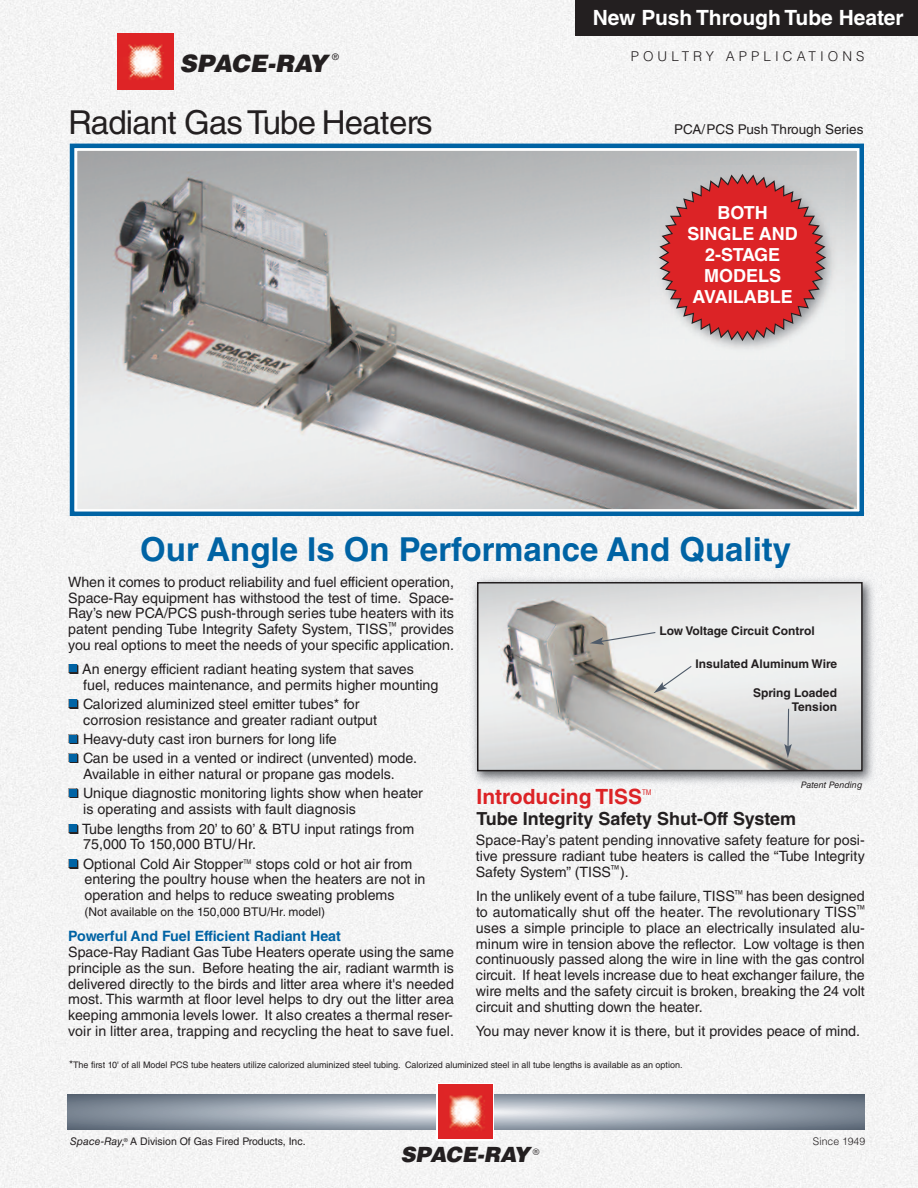
<style>
.page{position:relative;width:918px;height:1188px;background:#f4f4f4}
.page>*{position:absolute;margin:0;border:0;box-sizing:border-box;transform-origin:0 0}
.t1{font:700 33px "Helvetica LT Std";color:#0063a4}
.t2{font:33px "Helvetica LT Std";letter-spacing:-.025em;color:#231f20}
.t3{font:italic 900 24px "Helvetica LT Std";letter-spacing:-.015em;color:#231f20}
.t4{font:700 21px "Helvetica LT Std";color:#fff}
.t5{font:700 21px "Helvetica LT Std";color:#dc2326}
.t6{font:italic 900 21px "Helvetica LT Std";letter-spacing:-.015em;color:#231f20}
.t7{font:700 18px/21px "Helvetica LT Std";color:#fff;text-align:center}
.t8{font:700 18px "Helvetica LT Std";color:#231f20}
.t9{font:14.25px/15.8px "Helvetica LT Std";color:#231f20}
.t10{font:700 14.25px "Helvetica LT Std";color:#0063a4}
.t11{font:13.5px "Helvetica LT Std";color:#231f20}
.t12{font:300 13.5px "Helvetica LT Std";letter-spacing:.3em;color:#231f20}
.t13{font:700 12px/13.5px "Helvetica LT Std";color:#231f20;text-align:right}
.t14{font:12px "Helvetica LT Std";color:#231f20}
.t15{font:10.5px "Helvetica LT Std";color:#231f20}
.t16{font:300 10.5px "Helvetica LT Std";color:#231f20}
.t17{font:9px "Helvetica LT Std";color:#231f20}
.t18{font:italic 9px "Helvetica LT Std";color:#231f20}
.t19{font:9px "Helvetica";color:#231f20}
.t20{font:condensed 7.5px "Helvetica LT Std";color:#dc2326}
.t21{font:condensed 6.3px "Helvetica LT Std";color:#231f20}
.s1{font-size:13.5px}
.s2{font-size:10.5px}
.s3{font-style:italic}
</style>
<div class="page">
<img style="left:468px;top:573px;width:412px;height:216px">
<img style="left:480px;top:585px;width:380px;height:183px">
<div style="left:477px;top:582px;width:386px;height:189px;border:2px solid #231f20"></div>
<img style="left:118px;top:34px;width:56px;height:56px">
<svg style="left:68px;top:1094px;width:796px;height:35px;background:#959eaa"></svg>
<div style="left:437px;top:1083px;width:57px;height:57px;background:#de2526"></div>
<img style="left:449px;top:1095px;width:36px;height:36px">
<div style="left:69px;top:664px;width:8px;height:8px;background:#0063a4"></div>
<div style="left:69px;top:699px;width:8px;height:8px;background:#0063a4"></div>
<div style="left:69px;top:735px;width:8px;height:7px;background:#0063a4"></div>
<div style="left:69px;top:754px;width:8px;height:8px;background:#0063a4"></div>
<div style="left:69px;top:789px;width:8px;height:8px;background:#0063a4"></div>
<div style="left:69px;top:824px;width:8px;height:8px;background:#0063a4"></div>
<div style="left:69px;top:859px;width:8px;height:8px;background:#0063a4"></div>
<div style="left:576px;top:0;width:342px;height:36px;background:#231f20"></div>
<svg style="left:590px;top:631px;width:67px;height:14px"></svg>
<svg style="left:654px;top:665px;width:39px;height:28px"></svg>
<svg style="left:784px;top:708px;width:8px;height:50px"></svg>
<img style="left:78px;top:152px;width:778px;height:356px">
<div style="left:74px;top:148px;width:786px;height:364px;border:3px solid #fff"></div>
<div style="left:70px;top:144px;width:794px;height:372px;border:4px solid #0063a4"></div>
<img style="left:651px;top:166px;width:193px;height:193px">
<svg style="left:659px;top:174px;width:167px;height:167px;background:#d15557"></svg>
<h2 class="t3" style="left:180px;top:55px;width:149px">SPACE-RAY</h2>
<p class="t17" style="left:332px;top:54px;width:8px">®</p>
<h1 class="t2" style="left:68px;top:110px;width:366px">Radiant GasTube Heaters</h1>
<h3 class="t4" style="left:593px;top:10px;width:312px">New Push Through Tube Heater</h3>
<p class="t12" style="left:631px;top:51px;width:235px">POULTRY APPLICATIONS</p>
<p class="t11" style="left:674px;top:125px;width:191px">PCA/PCS Push Through Series</p>
<p class="t7" style="left:688px;top:204px;width:112px">BOTH<br>SINGLE AND<br>2-STAGE<br>MODELS<br>AVAILABLE</p>
<h1 class="t1" style="left:140px;top:538px;width:653px">Our Angle Is On Performance And Quality</h1>
<p class="t9" style="left:68px;top:575px;width:387px;text-align:justify">When it comes to product reliability and fuel efficient operation, Space-Ray equipment has withstood the test of time. Space-Ray’s new PCA/PCS push-through series tube heaters with its patent pending Tube Integrity Safety System, TISS<sup>™</sup><span class="s1">,</span> provides you real options to meet the needs of your specific application.</p>
<p class="t9" style="left:83px;top:662px;width:357px;text-indent:-15px">❑ An energy efficient radiant heating system that saves fuel, reduces maintenance, and permits higher mounting</p>
<p class="t9" style="left:83px;top:697px;width:295px;text-indent:-15px">❑ Calorized aluminized steel emitter tubes* for corrosion resistance and greater radiant output</p>
<p class="t9" style="left:68px;top:733px;width:270px">❑ Heavy-duty cast iron burners for long life</p>
<p class="t9" style="left:68px;top:752px;width:350px;text-align:center">❑ Can be used in a vented or indirect (unvented) mode.<br>Available in either natural or propane gas models.</p>
<p class="t9" style="left:83px;top:787px;width:341px;text-indent:-15px">❑ Unique diagnostic monitoring lights show when heater is operating and assists with fault diagnosis</p>
<p class="t9" style="left:83px;top:822px;width:332px;text-indent:-15px">❑ Tube lengths from 20’ to 60’ &amp; BTU input ratings from<br>75,000 To 150,000 BTU/Hr.</p>
<p class="t9" style="left:68px;top:857px;width:177px">❑ Optional Cold Air Stopper</p>
<p class="t21" style="left:243px;top:859px;width:10px">TM</p>
<p class="t13" style="left:659px;top:625px;width:157px">Low Voltage Circuit Control</p>
<p class="t13" style="left:696px;top:658px;width:143px">Insulated Aluminum Wire</p>
<p class="t13" style="left:753px;top:688px;width:85px">Spring Loaded<br>Tension</p>
<p class="t18" style="left:801px;top:781px;width:63px">Patent Pending</p>
<h3 class="t5" style="left:477px;top:789px;width:167px">Introducing TISS</h3>
<p class="t20" style="left:642px;top:790px;width:11px">TM</p>
<p class="t8" style="left:477px;top:812px;width:321px">Tube Integrity Safety Shut-Off System</p>
<p class="t9" style="left:476px;top:834px;width:390px;text-align:justify">Space-Ray’s patent pending innovative safety feature for posi&shy;tive pressure radiant tube heaters is called the “Tube Integrity Safety System” (TISS<sup>™</sup>).</p>
<p class="t9" style="left:476px;top:890px;width:390px;text-align:justify">In the unlikely event of a tube failure, TISS<sup>™</sup> has been designed to automatically shut off the heater. The revolutionary TISS<sup>™ </sup>uses a simple principle to place an electrically insulated alu&shy;minum wire in tension above the reflector. Low voltage is then continuously passed along the wire in line with the gas control circuit. If heat levels increase due to heat exchanger failure, the wire melts and the safety circuit is broken, breaking the 24 volt circuit and shutting down the heater.</p>
<p class="t9" style="left:476px;top:1025px;width:386px">You may never know it is there, but it provides peace of mind.</p>
<p class="t9" style="left:84px;top:857px;width:343px;text-indent:171px">stops cold or hot air from entering the poultry house when the heaters are not in operation and helps to reduce sweating problems</p>
<p class="t14" style="left:84px;top:907px;width:242px">(Not available on the 150,000 BTU/Hr. model)</p>
<p class="t10" style="left:68px;top:931px;width:274px">Powerful And Fuel Efficient Radiant Heat</p>
<p class="t9" style="left:68px;top:946px;width:387px;text-align:justify">Space-Ray Radiant Gas Tube Heaters operate using the same principle as the sun. Before heating the air, radiant warmth is delivered directly to the birds and litter area where it's needed most. This warmth at floor level helps to dry out the litter area keeping ammonia levels lower. It also creates a thermal reser&shy;voir in litter area, trapping and recycling the heat to save fuel.</p>
<p class="t17" style="left:69px;top:1062px;width:615px"><span class="s2">*</span>The first 10' of all Model PCS tube heaters utilize calorized aluminized steel tubing. Calorized aluminized steel in all tube lengths is available as an option.</p>
<p class="t15" style="left:70px;top:1137px;width:237px"><span class="s3">Space-Ray,</span><sup>®</sup> A Division Of Gas Fired Products, Inc.</p>
<p class="t16" style="left:813px;top:1137px;width:54px">Since 1949</p>
<h3 class="t6" style="left:400px;top:1147px;width:131px">SPACE-RAY</h3>
<p class="t19" style="left:533px;top:1146px;width:8px">®</p>
</div>
